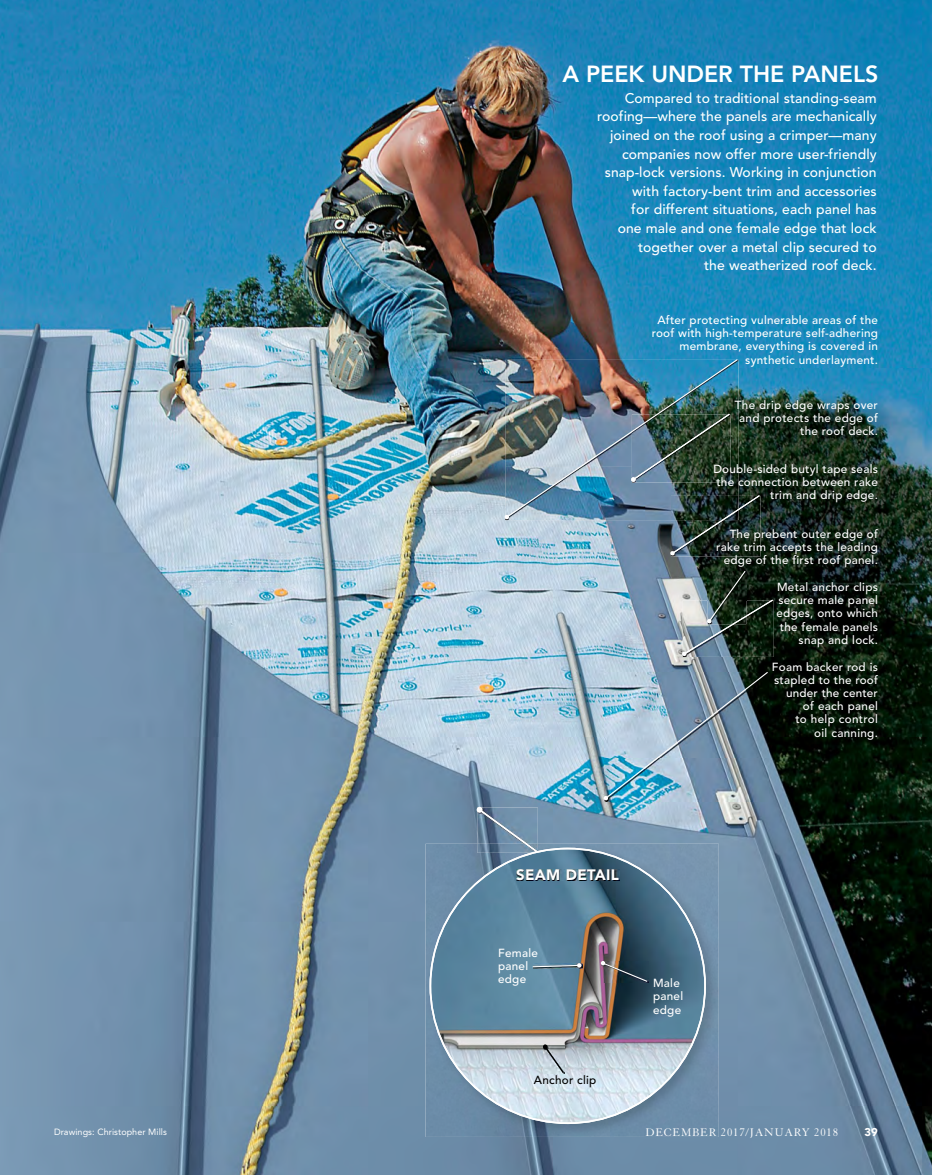
<style>
.page{position:relative;width:932px;height:1175px;background:#fff}
.page>*{position:absolute;margin:0;border:0;box-sizing:border-box;transform-origin:0 0}
.t1{font:800 23.1px "Avenir LT Std";color:#fff}
.t2{font:900 15px "Avenir LT Std";letter-spacing:.02em;color:#fff}
.t3{font:500 13.95px/18.6px "Avenir LT Std";letter-spacing:.005em;color:#fff;text-align:right}
.t4{font:12px "Granjon LT Std";letter-spacing:.07em;color:#fff}
.t5{font:500 11.7px/13.2px "Avenir LT Std";letter-spacing:.02em;color:#fff;text-align:right}
.t6{font:500 11.7px "Avenir LT Std";letter-spacing:.02em;color:#000}
.t7{font:900 11.25px "Avenir LT Std";color:#fff}
.t8{font:9px "Avenir LT Std";letter-spacing:.005em;color:#fff}
</style>
<div class="page">
<img style="left:0;top:0;width:932px;height:1174px">
<img style="left:504px;top:358px;width:255px;height:198px">
<img style="left:682px;top:600px;width:91px;height:57px">
<img style="left:603px;top:670px;width:166px;height:130px">
<img style="left:681px;top:569px;width:91px;height:87px">
<img style="left:425px;top:843px;width:293px;height:293px">
<svg style="left:476px;top:806px;width:61px;height:41px;background:#728da5"></svg>
<svg style="left:429px;top:847px;width:277px;height:277px;background:#7691a4"></svg>
<svg style="left:531px;top:963px;width:50px;height:5px"></svg>
<svg style="left:600px;top:960px;width:48px;height:22px"></svg>
<svg style="left:543px;top:1044px;width:21px;height:30px"></svg>
<img style="left:517px;top:869px;width:102px;height:12px">
<p class="t1" style="left:562px;top:60px;width:317px">A PEEK UNDER THE PANELS</p>
<p class="t3" style="left:597px;top:89px;width:281px">Compared to traditional standing-seam roofing—where the panels are mechanically joined on the roof using a crimper—many companies now offer more user-friendly snap-lock versions. Working in conjunction with factory-bent trim and accessories<br>for different situations, each panel has<br>one male and one female edge that lock together over a metal clip secured to<br>the weatherized roof deck.</p>
<p class="t5" style="left:651px;top:313px;width:228px">After protecting vulnerable areas of the roof with high-temperature self-adhering membrane, everything is covered in synthetic underlayment.</p>
<p class="t5" style="left:735px;top:399px;width:144px">The drip edge wraps over and protects the edge of the roof deck.</p>
<p class="t5" style="left:713px;top:462px;width:166px">Double-sided butyl tape seals the connection between rake trim and drip edge.</p>
<p class="t5" style="left:716px;top:527px;width:163px">The prebent outer edge of rake trim accepts the leading edge of the first roof panel.</p>
<p class="t5" style="left:776px;top:580px;width:103px">Metal anchor clips secure male panel edges, onto which the female panels snap and lock.</p>
<p class="t2" style="left:516px;top:866px;width:104px">SEAM DETAIL</p>
<p class="t5" style="left:498px;top:946px;width:41px;text-align:left">Female panel edge</p>
<p class="t6" style="left:534px;top:1073px;width:64px">Anchor clip</p>
<p class="t5" style="left:653px;top:976px;width:32px;text-align:left">Male panel edge</p>
<p class="t5" style="left:771px;top:660px;width:108px">Foam backer rod is stapled to the roof under the center<br>of each panel<br>to help control<br>oil canning.</p>
<p class="t8" style="left:54px;top:1126px;width:114px">Drawings: Christopher Mills</p>
<p class="t4" style="left:645px;top:1126px;width:194px">DECEMBER 2017/JANUARY 2018</p>
<p class="t7" style="left:864px;top:1125px;width:15px">39</p>
</div>
